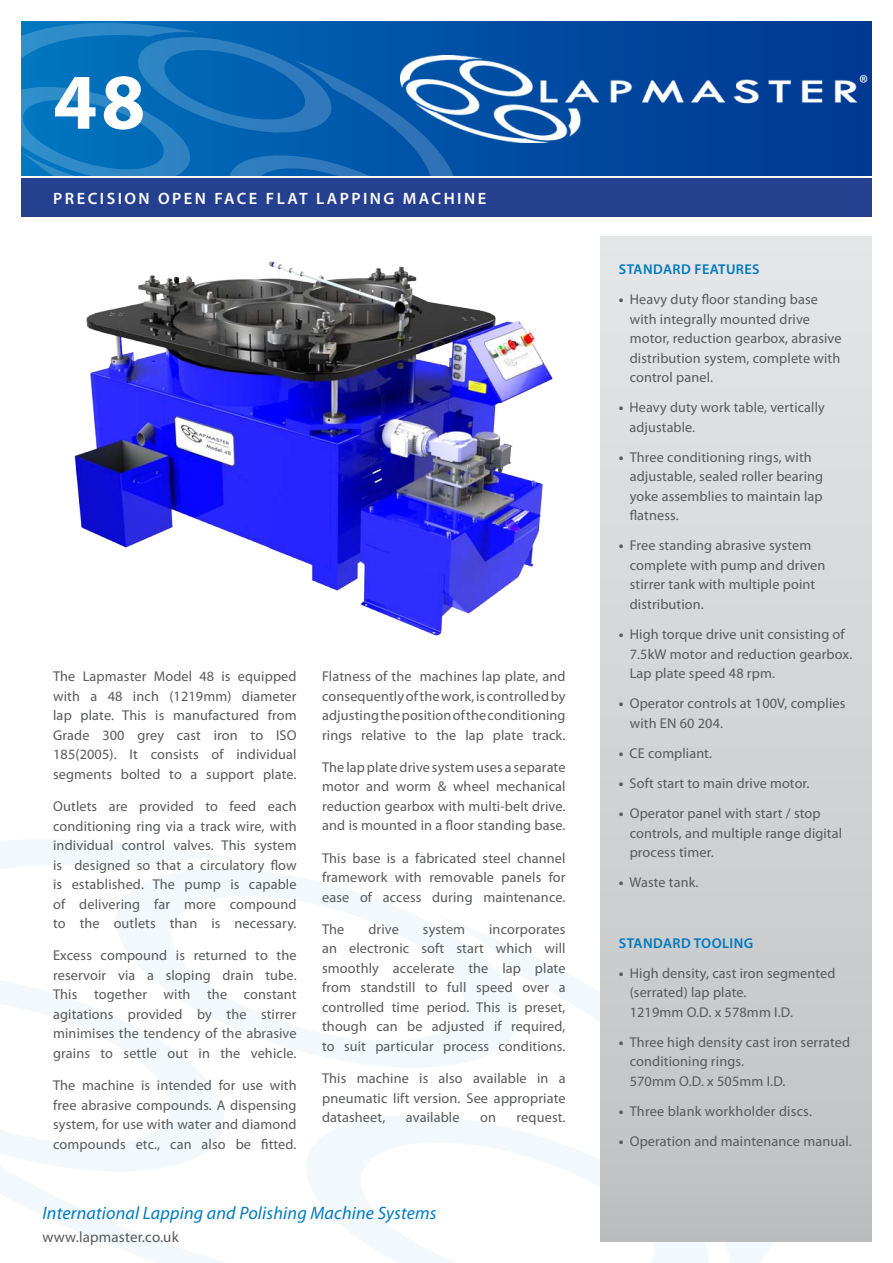
<style>
.page{position:relative;width:893px;height:1263px;background:#fff}
.page>*{position:absolute;margin:0;border:0;box-sizing:border-box;transform-origin:0 0}
.t1{font:700 79.5px "Myriad Pro";color:#fff}
.t2{font:italic 18px "Myriad Pro";letter-spacing:.01em;color:#0079c1}
.t3{font:600 16.5px "Myriad Pro";letter-spacing:.15em;color:#fff}
.t4{font:15px "Myriad Pro";letter-spacing:.01em;color:#58595b}
.t5{font:14.25px/19.5px "Myriad Pro";letter-spacing:.01em;color:#58595b}
.t6{font:600 14.25px "Myriad Pro";color:#0079c1}
.s1{font-weight:700}
</style>
<div class="page">
<div style="left:21px;top:21px;width:851px;height:155px;background:#00439b"></div>
<svg style="left:0;top:840px;width:773px;height:423px"></svg>
<div style="left:21px;top:179px;width:851px;height:38px;background:#25408f"></div>
<div style="left:600px;top:237px;width:272px;height:1005px;background:linear-gradient(to bottom,#e5e6e8,#c0c1c2)"></div>
<svg style="left:21px;top:21px;width:449px;height:154px;background:#0c6ab6"></svg>
<img style="left:401px;top:56px;width:467px;height:86px">
<img style="left:74px;top:261px;width:479px;height:375px">
<h1 class="t1" style="left:53px;top:50px;width:94px">48</h1>
<p class="t3" style="left:53px;top:188px;width:435px">PRECISION OPEN FACE FLAT LAPPING MACHINE</p>
<p class="t5" style="left:53px;top:666px;width:245px;text-align:justify">The Lapmaster Model 48 is equipped with a 48 inch (1219mm) diameter lap plate. This is manufactured from Grade 300 grey cast iron to ISO 185(2005). It consists of individual segments bolted to a support plate.</p>
<p class="t5" style="left:53px;top:796px;width:245px;text-align:justify">Outlets are provided to feed each conditioning ring via a track wire, with individual control valves. This system is designed so that a circulatory flow is established. The pump is capable of delivering far more compound to the outlets than is necessary.</p>
<p class="t5" style="left:53px;top:945px;width:245px;text-align:justify">Excess compound is returned to the reservoir via a sloping drain tube.<br>This together with the constant agitations provided by the stirrer minimises the tendency of the abrasive grains to settle out in the vehicle.</p>
<p class="t5" style="left:53px;top:1075px;width:245px;text-align:justify">The machine is intended for use with free abrasive compounds. A dispensing system, for use with water and diamond compounds etc., can also be fitted.</p>
<p class="t5" style="left:322px;top:666px;width:245px;text-align:justify">Flatness of the machines lap plate, and consequently of the work, is controlled by adjusting the position of the conditioning rings relative to the lap plate track.</p>
<p class="t5" style="left:322px;top:757px;width:245px;text-align:justify">The lap plate drive system uses a separate motor and worm &amp; wheel mechanical reduction gearbox with multi-belt drive. and is mounted in a floor standing base.</p>
<p class="t5" style="left:322px;top:848px;width:245px;text-align:justify">This base is a fabricated steel channel framework with removable panels for ease of access during maintenance.</p>
<p class="t5" style="left:322px;top:919px;width:24px">The</p>
<p class="t5" style="left:368px;top:919px;width:32px">drive</p>
<p class="t5" style="left:423px;top:919px;width:44px">system</p>
<p class="t5" style="left:322px;top:919px;width:245px;text-align:justify;text-indent:167px">incorporates an electronic soft start which will smoothly accelerate the lap plate from standstill to full speed over a controlled time period. This is preset, though can be adjusted if required, to suit particular process conditions.</p>
<p class="t5" style="left:322px;top:1068px;width:245px;text-align:justify">This machine is also available in a pneumatic lift version. See appropriate datasheet,</p>
<p class="t5" style="left:406px;top:1107px;width:55px">available</p>
<p class="t5" style="left:480px;top:1107px;width:17px">on</p>
<p class="t5" style="left:517px;top:1107px;width:50px">request.</p>
<p class="t2" style="left:43px;top:1201px;width:396px">International Lapping and Polishing Machine Systems</p>
<p class="t4" style="left:43px;top:1228px;width:138px">www.lapmaster.co.uk</p>
<p class="t6" style="left:619px;top:260px;width:10px">STAN</p>
<p class="t6" style="left:653px;top:260px;width:50px">DARD FEAT</p>
<p class="t6" style="left:726px;top:260px;width:19px">URES</p>
<p class="t5" style="left:630px;top:289px;width:213px;text-indent:-11px"><span class="s1">•</span> Heavy duty floor standing base with integrally mounted drive motor, reduction gearbox, abrasive distribution system, complete with control panel.</p>
<p class="t5" style="left:630px;top:397px;width:197px;text-indent:-11px"><span class="s1">•</span> Heavy duty work table, vertically adjustable.</p>
<p class="t5" style="left:630px;top:447px;width:195px;text-indent:-11px"><span class="s1">•</span> Three conditioning rings, with adjustable, sealed roller bearing yoke assemblies to maintain lap flatness.</p>
<p class="t5" style="left:630px;top:536px;width:197px;text-indent:-11px"><span class="s1">•</span> Free standing abrasive system complete with pump and driven stirrer tank with multiple point distribution.</p>
<p class="t5" style="left:630px;top:624px;width:224px;text-indent:-11px"><span class="s1">•</span> High torque drive unit consisting of<br>7.5kW motor and reduction gearbox.<br>Lap plate speed 48 rpm.</p>
<p class="t5" style="left:630px;top:693px;width:217px;text-indent:-11px"><span class="s1">•</span> Operator controls at 100V, complies with EN 60 204.</p>
<p class="t5" style="left:619px;top:743px;width:95px"><span class="s1">•</span> CE compliant.</p>
<p class="t5" style="left:619px;top:773px;width:192px"><span class="s1">•</span> Soft start to main drive motor.</p>
<p class="t5" style="left:630px;top:803px;width:214px;text-indent:-11px"><span class="s1">•</span> Operator panel with start / stop controls, and multiple range digital process timer.</p>
<p class="t5" style="left:619px;top:872px;width:81px"><span class="s1">•</span> Waste tank.</p>
<p class="t6" style="left:619px;top:934px;width:10px">STAN</p>
<p class="t6" style="left:653px;top:934px;width:51px">DARD TOOLING</p>
<p class="t5" style="left:630px;top:963px;width:207px;text-indent:-11px"><span class="s1">•</span> High density, cast iron segmented (serrated) lap plate.<br>1219mm O.D. x 578mm I.D.</p>
<p class="t5" style="left:630px;top:1032px;width:222px;text-indent:-11px"><span class="s1">•</span> Three high density cast iron serrated conditioning rings.<br>570mm O.D. x 505mm I.D.</p>
<p class="t5" style="left:619px;top:1101px;width:195px"><span class="s1">•</span> Three blank workholder discs.</p>
<p class="t5" style="left:619px;top:1131px;width:235px"><span class="s1">•</span> Operation and maintenance manual.</p>
</div>
